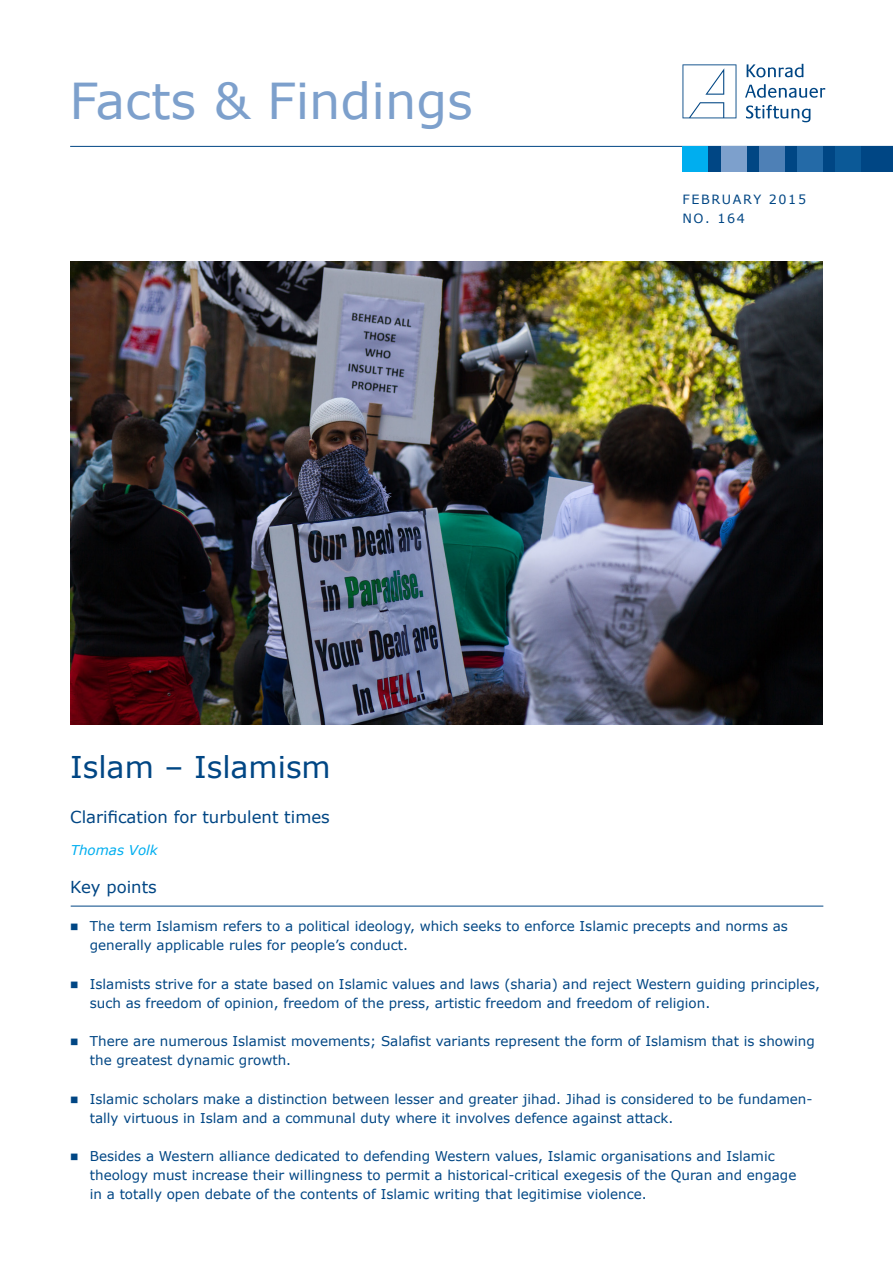
<style>
.page{position:relative;width:893px;height:1263px;background:#fff}
.page>*{position:absolute;margin:0;border:0;box-sizing:border-box;transform-origin:0 0}
.Head_18_bold{font:49.5px "Verdana";color:#7da0cc}
.AA_Head_18{font:30px "Verdana";color:#004684}
.AA_Head_SUB_11{font:16.5px "Verdana";color:#004684}
.AA_Fließtext{font:13.5px/19.2px "Verdana";color:#004684}
.AA_Fließtext_kursiv{font:italic 13.5px "Verdana";color:#00aeef}
.ZÜ_Versal_bold{font:12.75px "Verdana";letter-spacing:.125em;color:#004684}
</style>
<div class="page">
<hr style="left:70px;top:146px;width:823px;height:1px;background:#004684">
<div style="left:682px;top:146px;width:211px;height:26px;background:#004684"></div>
<div style="left:836px;top:146px;width:25px;height:26px;background:#0b5997"></div>
<div style="left:797px;top:146px;width:26px;height:26px;background:#246aa7"></div>
<div style="left:759px;top:146px;width:25px;height:26px;background:#4e80b6"></div>
<div style="left:721px;top:146px;width:25px;height:26px;background:#7da0cc"></div>
<div style="left:682px;top:146px;width:26px;height:26px;background:#00aeef"></div>
<svg style="left:682px;top:64px;width:54px;height:54px"></svg>
<svg style="left:747px;top:64px;width:56px;height:13px"></svg>
<svg style="left:745px;top:84px;width:80px;height:14px"></svg>
<svg style="left:746px;top:105px;width:64px;height:17px"></svg>
<hr style="left:71px;top:906px;width:752px;height:1px;background:#004684">
<img style="left:70px;top:261px;width:753px;height:463px">
<p class="Head_18_bold" style="left:70px;top:67px;width:405px">Facts &amp; Findings</p>
<p class="AA_Head_18" style="left:70px;top:747px;width:262px">Islam – Islamism</p>
<p class="AA_Head_SUB_11" style="left:70px;top:806px;width:261px">Clarification for turbulent times</p>
<p class="AA_Fließtext_kursiv" style="left:71px;top:840px;width:89px">Thomas Volk</p>
<p class="ZÜ_Versal_bold" style="left:682px;top:191px;width:125px">FEBRUARY 2015</p>
<p class="ZÜ_Versal_bold" style="left:682px;top:210px;width:64px">NO. 164</p>
<p class="AA_Head_SUB_11" style="left:70px;top:876px;width:88px">Key points</p>
<p class="AA_Fließtext" style="left:90px;top:917px;width:700px;text-indent:-20px">■ The term Islamism refers to a political ideology, which seeks to enforce Islamic precepts and norms as generally applicable rules for people’s conduct.</p>
<p class="AA_Fließtext" style="left:90px;top:974px;width:732px;text-indent:-20px">■ Islamists strive for a state based on Islamic values and laws (sharia) and reject Western guiding principles, such as freedom of opinion, freedom of the press, artistic freedom and freedom of religion.</p>
<p class="AA_Fließtext" style="left:90px;top:1031px;width:726px;text-indent:-20px">■ There are numerous Islamist movements; Salafist variants represent the form of Islamism that is showing the greatest dynamic growth.</p>
<p class="AA_Fließtext" style="left:90px;top:1089px;width:724px;text-indent:-20px">■ Islamic scholars make a distinction between lesser and greater jihad. Jihad is considered to be fundamen&shy;tally virtuous in Islam and a communal duty where it involves defence against attack.</p>
<p class="AA_Fließtext" style="left:90px;top:1146px;width:708px;text-indent:-20px">■ Besides a Western alliance dedicated to defending Western values, Islamic organisations and Islamic theology must increase their willingness to permit a historical-critical exegesis of the Quran and engage in a totally open debate of the contents of Islamic writing that legitimise violence.</p>
</div>
